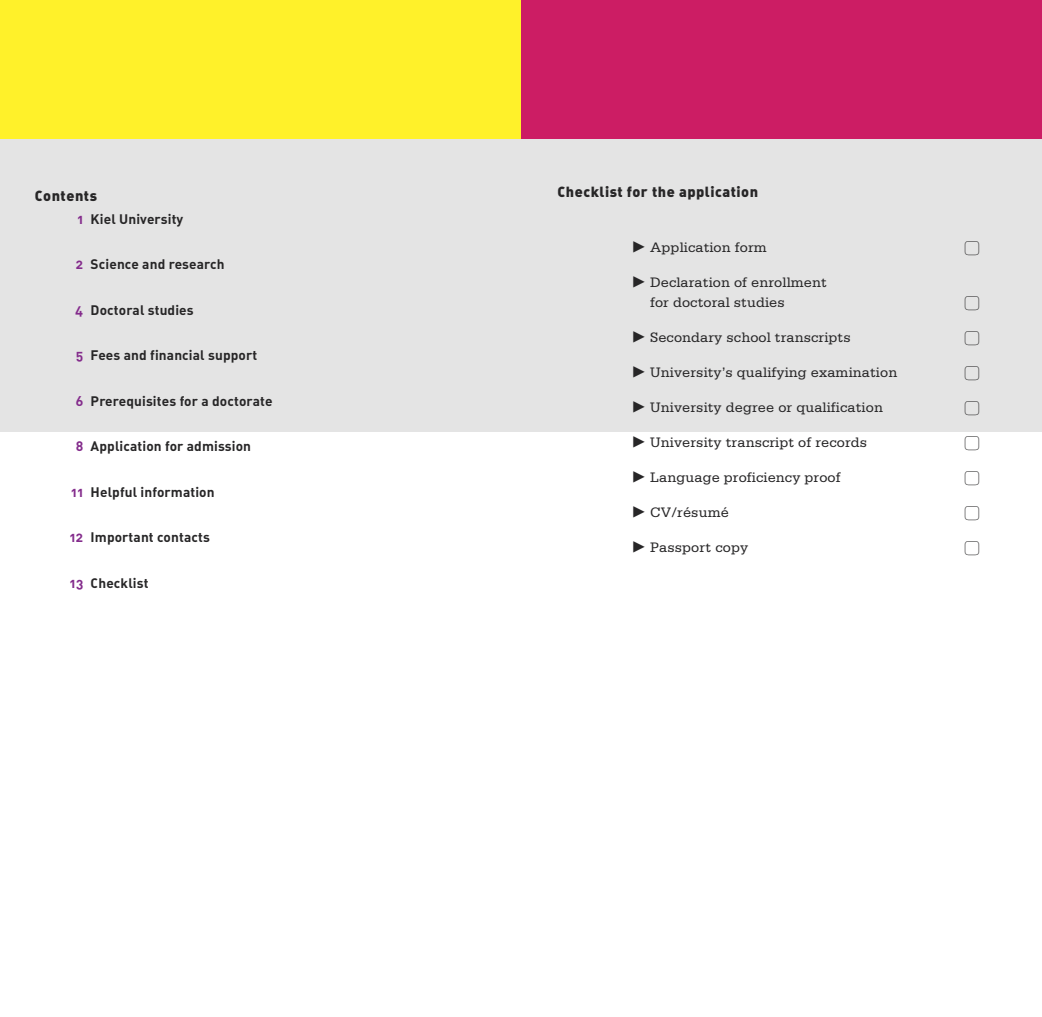
<style>
.page{position:relative;width:1042px;height:1017px;background:#fff}
.page>*{position:absolute;margin:0;border:0;box-sizing:border-box;transform-origin:0 0}
.t1{font:14.53px/20.1px "Serifa Std";letter-spacing:.01em;color:#272627}
.t2{font:14.53px "DIN Black Alternate";letter-spacing:.035em;color:#272627}
.t3{font:13.65px "DIN Bold Alternate";letter-spacing:.01em;color:#272627}
.s1{color:#842c8c}
</style>
<div class="page">
<div style="left:521px;top:139px;width:521px;height:293px;background:#e4e4e4"></div>
<div style="left:521px;top:0;width:521px;height:139px;background:#cc1d64"></div>
<div style="left:0;top:139px;width:521px;height:293px;background:#e4e4e4"></div>
<div style="left:0;top:0;width:521px;height:139px;background:#fff12a"></div>
<p class="t2" style="left:35px;top:191px;width:64px">Contents</p>
<p class="t3" style="left:77px;top:214px;width:107px"><span class="s1">1</span> Kiel University</p>
<p class="t3" style="left:76px;top:260px;width:150px"><span class="s1">2</span> Science and research</p>
<p class="t3" style="left:75px;top:305px;width:120px"><span class="s1">4</span> Doctoral studies</p>
<p class="t3" style="left:76px;top:351px;width:183px"><span class="s1">5</span> Fees and financial support</p>
<p class="t3" style="left:76px;top:396px;width:198px"><span class="s1">6</span> Prerequisites for a doctorate</p>
<p class="t3" style="left:76px;top:442px;width:177px"><span class="s1">8</span> Application for admission</p>
<p class="t3" style="left:71px;top:487px;width:145px"><span class="s1">11</span> Helpful information</p>
<p class="t3" style="left:70px;top:533px;width:142px"><span class="s1">12</span> Important contacts</p>
<p class="t3" style="left:70px;top:578px;width:80px"><span class="s1">13</span> Checklist</p>
<p class="t2" style="left:557px;top:187px;width:202px">Checklist for the application</p>
<p class="t1" style="left:632px;top:238px;width:136px">▶ Application form</p>
<p class="t1" style="left:650px;top:273px;width:178px;text-indent:-18px">▶ Declaration of enrollment for doctoral studies</p>
<p class="t1" style="left:632px;top:328px;width:220px">▶ Secondary school transcripts</p>
<p class="t1" style="left:632px;top:363px;width:267px">▶ University’s qualifying examination</p>
<p class="t1" style="left:632px;top:398px;width:252px">▶ University degree or qualification</p>
<p class="t1" style="left:632px;top:433px;width:237px">▶ University transcript of records</p>
<p class="t1" style="left:632px;top:468px;width:210px">▶ Language proficiency proof</p>
<p class="t1" style="left:632px;top:503px;width:98px">▶ CV/résumé</p>
<p class="t1" style="left:632px;top:538px;width:118px">▶ Passport copy</p>
</div>
